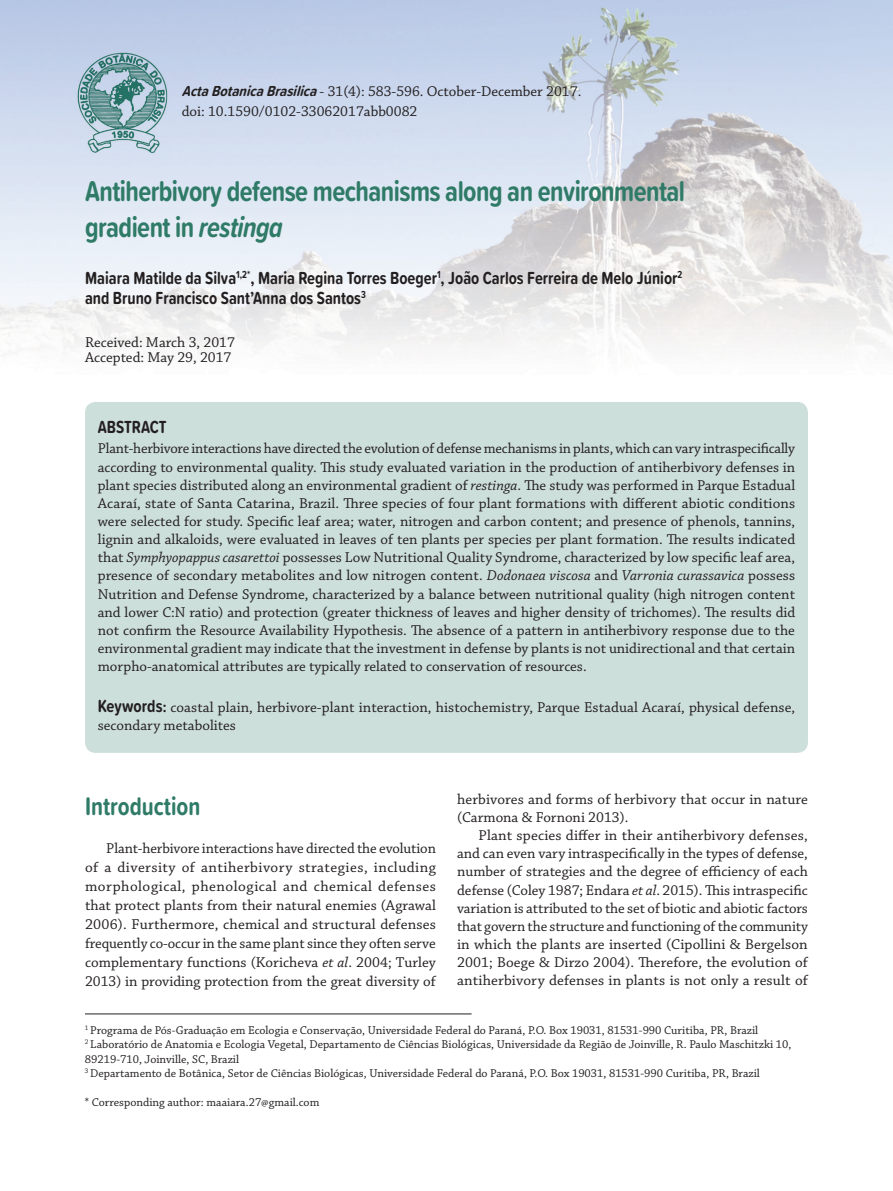
<style>
.page{position:relative;width:893px;height:1191px;background:#fff}
.page>*{position:absolute;margin:0;border:0;box-sizing:border-box;transform-origin:0 0}
.t1{font:700 29.7px/36.2px "Proxima Soft Cond";letter-spacing:-.02em;color:#2f7b67;scale:.91 1}
.t2{font:700 26.4px "Proxima Soft Cond";color:#2f7b67;scale:.91 1}
.t3{font:700 18.15px/20px "Proxima Soft Cond";color:#231f20;scale:.91 1}
.t4{font:15px/18.1px "Chaparral Pro";color:#231f20}
.t5{font:12px/14.4px "Chaparral Pro";color:#231f20}
.s1{font-family:"Proxima Soft Cond";font-weight:700;font-style:italic}
.s2{font-style:italic}
.s3{font-family:"Proxima Soft Cond";font-weight:700;font-size:18.15px}
.s4{font-family:"Proxima Soft Cond";font-weight:700}
</style>
<div class="page">
<img style="left:0;top:0;width:893px;height:94px">
<img style="left:158px;top:94px;width:735px;height:254px">
<img style="left:75px;top:47px;width:95px;height:112px">
<div style="left:85px;top:402px;width:723px;height:351px;background:#cddfdb;border-radius:11px"></div>
<hr style="left:85px;top:1013px;width:387px;height:1px;background:#231f20">
<p class="t4" style="left:182px;top:82px;width:401px"><span class="s1">ActaBotanicaBrasilica</span>- 31(4): 583-596. October-December 2017.</p>
<p class="t4" style="left:182px;top:103px;width:237px">doi: 10.1590/0102-33062017abb0082</p>
<h1 class="t1" style="left:85px;top:171px;width:661px">Antiherbivory defense mechanisms along an environmental gradient in <span class="s2">restinga</span></h1>
<p class="t3" style="left:85px;top:268px;width:658px">Maiara Matilde da Silva<sup>1,2*</sup>, Maria Regina Torres Boeger<sup>1</sup>, João Carlos Ferreira de Melo Júnior<sup>2 </sup>and Bruno Francisco Sant’Anna dos Santos<sup>3</sup></p>
<p class="t4" style="left:85px;top:335px;width:151px;line-height:15.1px">Received: March 3, 2017<br>Accepted: May 29, 2017</p>
<p class="t3" style="left:98px;top:416px;width:77px">ABSTRACT</p>
<p class="t4" style="left:98px;top:440px;width:699px;text-align:justify">Plant-herbivore interactions have directed the evolution of defense mechanisms in plants, which can vary intraspecifically according to environmental quality. This study evaluated variation in the production of antiherbivory defenses in plant species distributed along an environmental gradient of <span class="s2">restinga</span>. The study was performed in Parque Estadual Acaraí, state of Santa Catarina, Brazil. Three species of four plant formations with different abiotic conditions were selected for study. Specific leaf area; water, nitrogen and carbon content; and presence of phenols, tannins, lignin and alkaloids, were evaluated in leaves of ten plants per species per plant formation. The results indicated that <span class="s2">Symphyopappus casarettoi</span> possesses Low Nutritional Quality Syndrome, characterized by low specific leaf area, presence of secondary metabolites and low nitrogen content. <span class="s2">Dodonaea viscosa</span> and <span class="s2">Varronia curassavica</span> possess Nutrition and Defense Syndrome, characterized by a balance between nutritional quality (high nitrogen content and lower C:N ratio) and protection (greater thickness of leaves and higher density of trichomes). The results did not confirm the Resource Availability Hypothesis. The absence of a pattern in antiherbivory response due to the environmental gradient may indicate that the investment in defense by plants is not unidirectional and that certain morpho-anatomical attributes are typically related to conservation of resources.</p>
<p class="t4" style="left:98px;top:699px;width:699px"><span class="s3">Keywords</span><span class="s4">:</span> coastal plain, herbivore-plant interaction, histochemistry, Parque Estadual Acaraí, physical defense, secondary metabolites</p>
<p class="t4" style="left:457px;top:790px;width:352px">herbivores and forms of herbivory that occur in nature (Carmona &amp; Fornoni 2013).</p>
<p class="t4" style="left:457px;top:827px;width:352px;text-align:justify;text-indent:21px">Plant species differ in their antiherbivory defenses, and can even vary intraspecifically in the types of defense, number of strategies and the degree of efficiency of each defense (Coley 1987; Endara <span class="s2">et al</span>. 2015). This intraspecific variation is attributed to the set of biotic and abiotic factors that govern the structure and functioning of the community in which the plants are inserted (Cipollini &amp; Bergelson 2001; Boege &amp; Dirzo 2004). Therefore, the evolution of antiherbivory defenses in plants is not only a result of</p>
<p class="t5" style="left:85px;top:1023px;width:708px"><sup>1</sup> Programa de Pós-Graduação em Ecologia e Conservação, Universidade Federal do Paraná, P.O. Box 19031, 81531-990 Curitiba, PR, Brazil<br><sup>2</sup> Laboratório de Anatomia e Ecologia Vegetal, Departamento de Ciências Biológicas, Universidade da Região de Joinville, R. Paulo Maschitzki 10, 89219-710, Joinville, SC, Brazil<br><sup>3</sup> Departamento de Botânica, Setor de Ciências Biológicas, Universidade Federal do Paraná, P.O. Box 19031, 81531-990 Curitiba, PR, Brazil</p>
<p class="t5" style="left:85px;top:1095px;width:236px">* Corresponding author: maaiara.27@gmail.com</p>
<h2 class="t2" style="left:85px;top:786px;width:128px">Introduction</h2>
<p class="t4" style="left:85px;top:839px;width:352px;line-height:19px;text-align:justify;text-indent:21px">Plant-herbivore interactions have directed the evolution of a diversity of antiherbivory strategies, including morphological, phenological and chemical defenses that protect plants from their natural enemies (Agrawal 2006). Furthermore, chemical and structural defenses frequently co-occur in the same plant since they often serve complementary functions (Koricheva <span class="s2">et al</span>. 2004; Turley 2013) in providing protection from the great diversity of</p>
</div>
